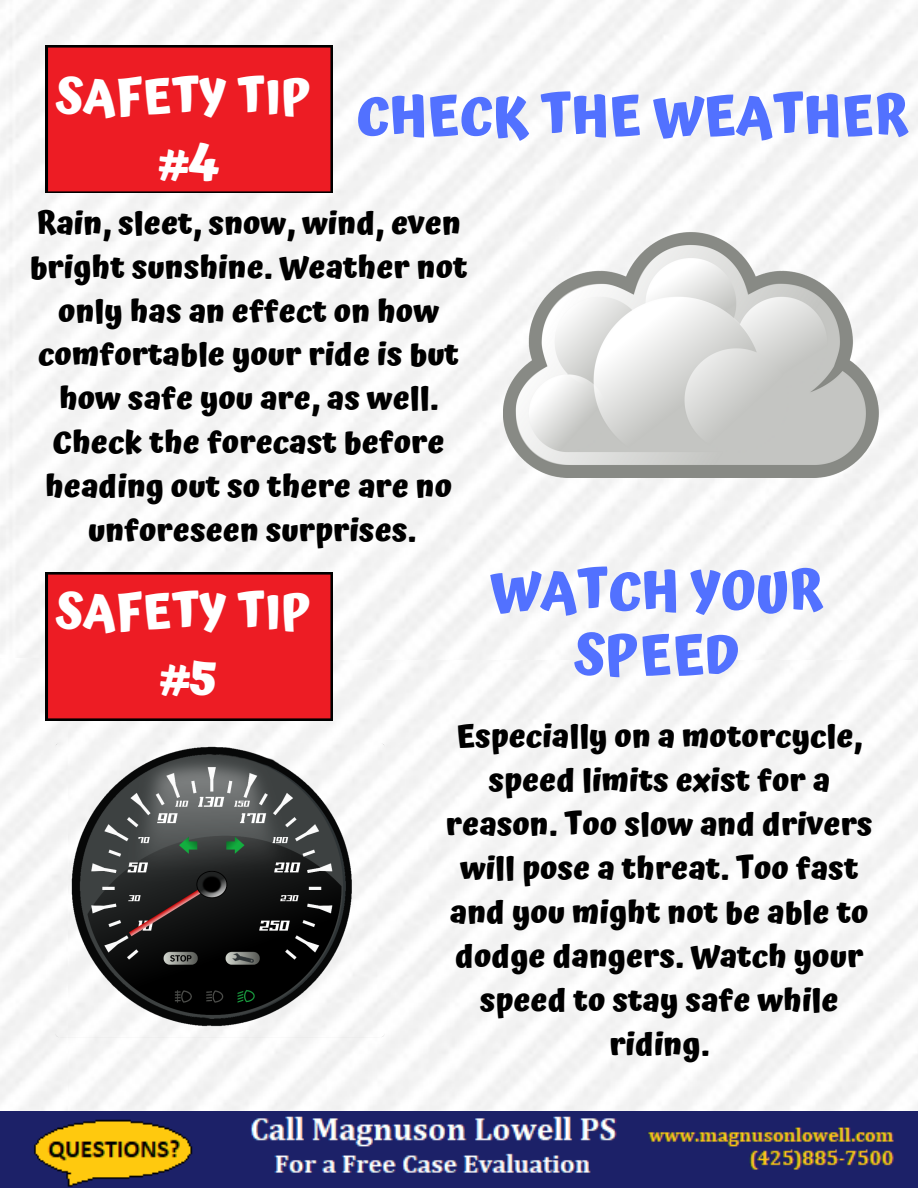
<style>
.page{position:relative;width:918px;height:1188px;background:#fff}
.page>*{position:absolute;margin:0;border:0;box-sizing:border-box;transform-origin:0 0}
.t1{font:700 54px/64.2px "Atma";color:#5271ff;text-align:center}
.t2{font:700 48px/66.3px "Atma";color:#fff;text-align:center}
.t3{font:700 31.5px/43.8px "Atma";color:#000;text-align:center}
</style>
<div class="page">
<img style="left:67px;top:659px;width:851px;height:453px">
<img style="left:0;top:0;width:918px;height:659px">
<img style="left:0;top:659px;width:67px;height:453px">
<img style="left:0;top:1112px;width:918px;height:76px">
<div style="left:46px;top:45px;width:287px;height:148px;background:#ed1c24"></div>
<img style="left:503px;top:232px;width:375px;height:245px">
<div style="left:46px;top:573px;width:287px;height:147px;background:#ed1c24"></div>
<img style="left:55px;top:743px;width:330px;height:295px">
<h2 class="t2" style="left:56px;top:63px;width:257px">SAFETY TIP #4</h2>
<h1 class="t1" style="left:356px;top:84px;width:554px">CHECK THE WEATHER</h1>
<p class="t3" style="left:30px;top:201px;width:439px">Rain, sleet, snow, wind, even bright sunshine. Weather not only has an effect on how comfortable your ride is but how safe you are, as well.<br>Check the forecast before heading out so there are no unforeseen surprises.</p>
<h2 class="t2" style="left:56px;top:578px;width:257px">SAFETY TIP #5</h2>
<h1 class="t1" style="left:490px;top:559px;width:334px">WATCH YOUR<br>SPEED</h1>
<p class="t3" style="left:446px;top:715px;width:428px">Especially on a motorcycle, speed limits exist for a reason. Too slow and drivers will pose a threat. Too fast and you might not be able to dodge dangers. Watch your speed to stay safe while riding.</p>
</div>
